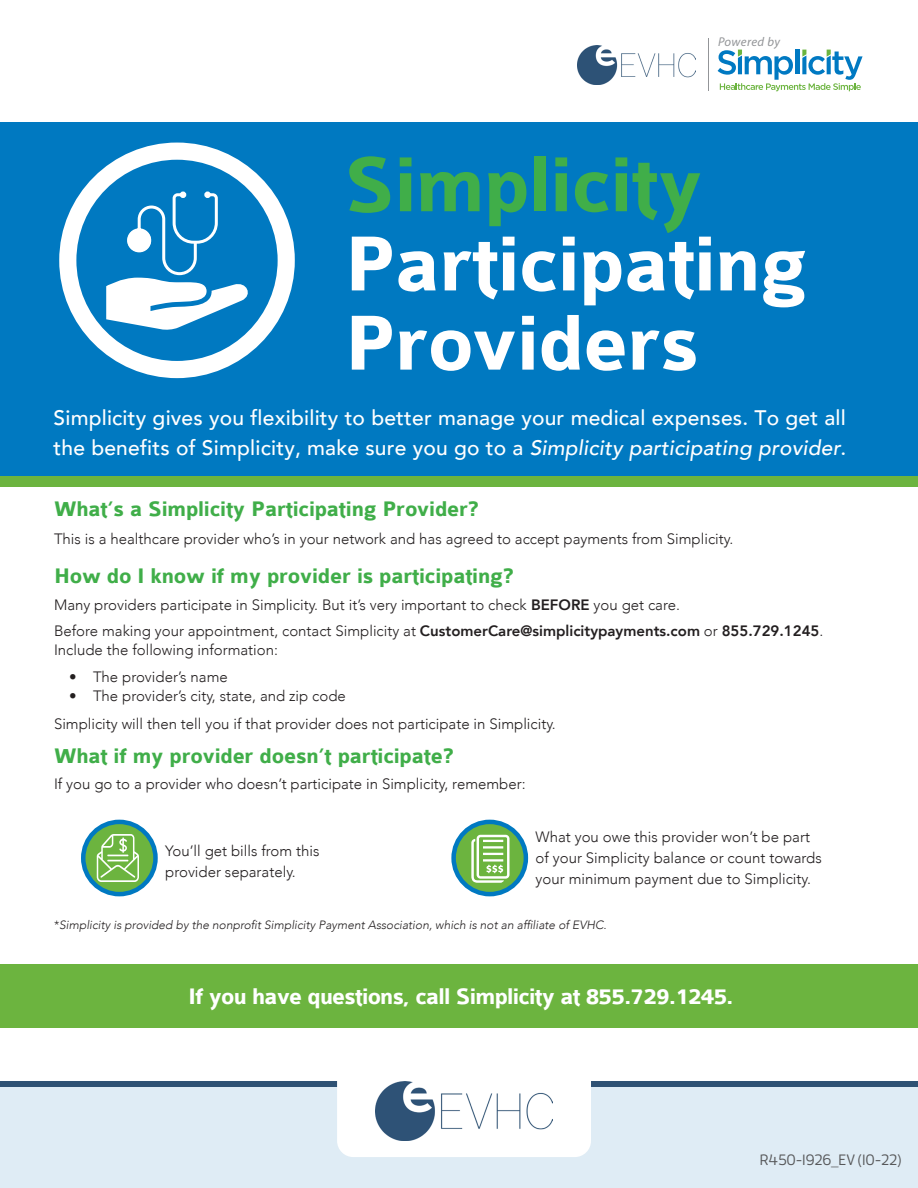
<style>
.page{position:relative;width:918px;height:1188px;background:#fff}
.page>*{position:absolute;margin:0;border:0;box-sizing:border-box;transform-origin:0 0}
.FAQ_Numbered_List{font:700 83.1px/79.2px "Colaborate";letter-spacing:-.01em;color:#fff}
.FAQ_Numbered_List-2{font:700 24px "Colaborate";letter-spacing:-.03em;color:#fff}
.FAQ_Numbered_List-3{font:700 22.5px "Colaborate";letter-spacing:-.01em;color:#40ae49}
.t1{font:500 21px/30px "Avenir";letter-spacing:.01em;color:#fff}
.t2{font:300 15px/21px "Avenir";color:#231f20}
.Body{font:500 15px "Enzo OT";letter-spacing:-.01em;color:#57585a}
.t3{font:italic 12.75px "Myriad Pro";letter-spacing:.025em;color:#939598}
.t4{font:italic 300 12px "Avenir";color:#231f20}
.s1{color:#40ae49}
.s2{font-style:italic}
.s3{font-weight:800}
.s4{font-style:normal}
</style>
<div class="page">
<div style="left:0;top:122px;width:918px;height:356px;background:#0079c1"></div>
<div style="left:0;top:477px;width:918px;height:10px;background:#6cb43f"></div>
<div style="left:59px;top:143px;width:236px;height:235px;border:17px solid #fff;border-radius:50%"></div>
<div style="left:0;top:964px;width:918px;height:64px;background:#6cb43f"></div>
<svg style="left:83px;top:822px;width:72px;height:72px;background:#5bab53"></svg>
<div style="left:81px;top:820px;width:77px;height:76px;border:4px solid #0079c1;border-radius:50%"></div>
<svg style="left:454px;top:822px;width:72px;height:72px;background:#5cab52"></svg>
<div style="left:451px;top:820px;width:77px;height:76px;border:4px solid #0079c1;border-radius:50%"></div>
<svg style="left:471px;top:835px;width:39px;height:48px"></svg>
<svg style="left:97px;top:834px;width:42px;height:48px;background:#93c873"></svg>
<svg style="left:106px;top:190px;width:147px;height:140px"></svg>
<div style="left:127px;top:229px;width:24px;height:23px;background:#fff;border-radius:50%"></div>
<div style="left:0;top:1082px;width:918px;height:106px;background:#dfecf5"></div>
<div style="left:0;top:1081px;width:918px;height:6px;background:#2f5274"></div>
<div style="left:337px;top:1065px;width:254px;height:92px;background:#fff;border-radius:16px"></div>
<img style="left:375px;top:1081px;width:178px;height:60px">
<hr style="left:708px;top:38px;width:1px;height:53px;background:#939598">
<svg style="left:718px;top:50px;width:145px;height:41px"></svg>
<img style="left:578px;top:45px;width:118px;height:40px">
<p class="t3" style="left:718px;top:34px;width:63px">Powered by</p>
<p class="FAQ_Numbered_List" style="left:344px;top:148px;width:465px"><span class="s1">Simplicity<br></span>Participating<br>Providers</p>
<p class="t1" style="left:54px;top:402px;width:794px">Simplicity gives you flexibility to better manage your medical expenses. To get all the benefits of Simplicity, make sure you go to a <span class="s2">Simplicity participating provider</span>.</p>
<p class="FAQ_Numbered_List-3" style="left:54px;top:497px;width:426px">What’s a Simplicity Participating Provider?</p>
<p class="t2" style="left:54px;top:529px;width:681px">This is a healthcare provider who’s in your network and has agreed to accept payments from Simplicity.</p>
<p class="FAQ_Numbered_List-3" style="left:54px;top:565px;width:461px">How do I know if my provider is participating?</p>
<p class="t2" style="left:54px;top:594px;width:628px">Many providers participate in Simplicity. But it’s very important to check <span class="s3">BEFORE</span> you get care.</p>
<p class="t2" style="left:54px;top:621px;width:771px;line-height:19.5px">Before making your appointment, contact Simplicity at <span class="s3">CustomerCare@simplicitypayments.com</span> or <span class="s3">855.729.1245</span>.<br>Include the following information:</p>
<p class="t2" style="left:69px;top:666px;width:160px">• The provider’s name</p>
<p class="t2" style="left:69px;top:685px;width:278px">• The provider’s city, state, and zip code</p>
<p class="t2" style="left:54px;top:714px;width:503px">Simplicity will then tell you if that provider does not participate in Simplicity.</p>
<p class="FAQ_Numbered_List-3" style="left:54px;top:744px;width:401px">What if my provider doesn’t participate?</p>
<p class="t2" style="left:54px;top:774px;width:473px">If you go to a provider who doesn’t participate in Simplicity, remember:</p>
<p class="t2" style="left:165px;top:841px;width:156px">You’ll get bills from this provider separately.</p>
<p class="t2" style="left:536px;top:827px;width:288px">What you owe this provider won’t be part of your Simplicity balance or count towards your minimum payment due to Simplicity.</p>
<p class="t4" style="left:54px;top:918px;width:554px"><span class="s4">*</span>Simplicity is provided by the nonprofit Simplicity Payment Association, which is not an affiliate of EVHC.</p>
<p class="FAQ_Numbered_List-2" style="left:189px;top:983px;width:546px">If you have questions, call Simplicity at 855.729.1245.</p>
<p class="Body" style="left:760px;top:1151px;width:143px">R450-1926_EV (10-22)</p>
</div>
